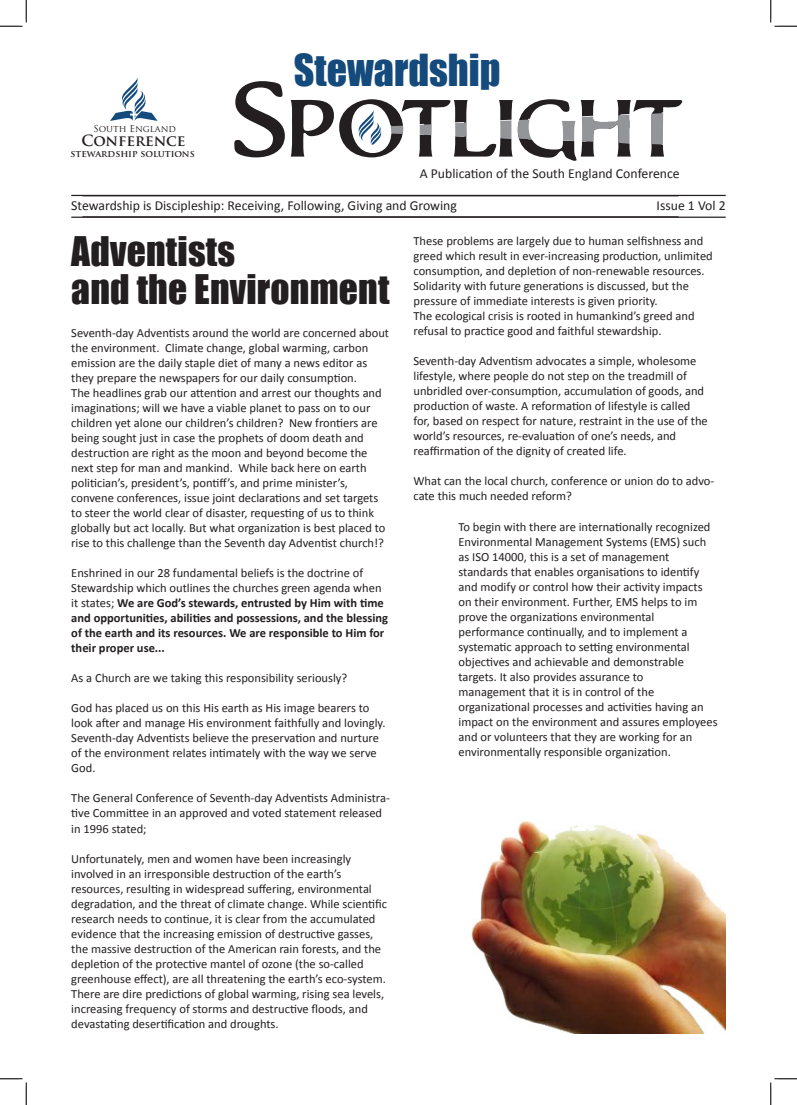
<style>
.page{position:relative;width:797px;height:1105px;background:#fff}
.page>*{position:absolute;margin:0;border:0;box-sizing:border-box;transform-origin:0 0}
.t1{font:40.5px "Impact";color:#144a7c}
.t2{font:37.5px "Impact";letter-spacing:.005em;color:#231f20}
.t3{font:700 15px "Trajan Pro";color:#231f20}
.t4{font:13.75px "Calibri";color:#231f20}
.t5{font:12.5px/15px "Calibri";color:#231f20}
.t6{font:700 12.5px/15px "Calibri";color:#231f20}
.t7{font:700 9.25px "Trajan Pro";color:#231f20}
.t8{font:9.25px "Trajan Pro";color:#231f20}
.s1{font-weight:400}
</style>
<div class="page">
<svg style="left:234px;top:81px;width:448px;height:80px"></svg>
<svg style="left:358px;top:110px;width:324px;height:36px"></svg>
<hr style="left:82px;top:196px;width:596px;height:1px;background:#231f20">
<svg style="left:110px;top:77px;width:48px;height:44px"></svg>
<hr style="left:71px;top:195px;width:654px;height:1px;background:#231f20">
<hr style="left:71px;top:217px;width:654px;height:1px;background:#231f20">
<img style="left:471px;top:821px;width:254px;height:213px">
<svg style="left:0;top:0;width:27px;height:27px"></svg>
<svg style="left:0;top:1078px;width:27px;height:27px"></svg>
<svg style="left:770px;top:0;width:27px;height:27px"></svg>
<svg style="left:770px;top:1078px;width:27px;height:27px"></svg>
<p class="t8" style="left:93px;top:123px;width:84px">South England</p>
<p class="t3" style="left:82px;top:131px;width:105px">CONFERENCE</p>
<p class="t7" style="left:71px;top:147px;width:126px">STEWARDSHIP SOLUTIONS</p>
<h1 class="t1" style="left:294px;top:38px;width:208px">Stewardship</h1>
<p class="t4" style="left:420px;top:165px;width:261px">A Publication of the South England Conference</p>
<p class="t4" style="left:71px;top:197px;width:387px">Stewardship is Discipleship: Receiving, Following, Giving and Growing</p>
<p class="t4" style="left:656px;top:197px;width:71px">Issue 1 Vol 2</p>
<p class="t2" style="left:71px;top:222px;width:165px">Adventists</p>
<p class="t2" style="left:71px;top:261px;width:320px">and the Environment</p>
<p class="t5" style="left:71px;top:326px;width:319px">Seventh-day Adventists around the world are concerned about the environment. Climate change, global warming, carbon emission are the daily staple diet of many a news editor as they prepare the newspapers for our daily consumption.</p>
<p class="t5" style="left:71px;top:386px;width:312px">The headlines grab our attention and arrest our thoughts and imaginations; will we have a viable planet to pass on to our children yet alone our children’s children? New frontiers are being sought just in case the prophets of doom death and</p>
<p class="t5" style="left:71px;top:446px;width:298px">destruction are right as the moon and beyond become the next step for man and mankind. While back here on earth</p>
<p class="t5" style="left:71px;top:476px;width:278px">politician’s, president’s, pontiff’s, and prime minister’s,</p>
<p class="t5" style="left:71px;top:491px;width:316px">convene conferences, issue joint declarations and set targets to steer the world clear of disaster, requesting of us to think globally but act locally. But what organization is best placed to rise to this challenge than the Seventh day Adventist church!?</p>
<p class="t6" style="left:71px;top:566px;width:318px"><span class="s1">Enshrined in our 28 fundamental beliefs is the doctrine of Stewardship which outlines the churches green agenda when it states;</span> We are God’s stewards, entrusted by Him with time and opportunities, abilities and possessions, and the blessing of the earth and its resources. We are responsible to Him for their proper use...</p>
<p class="t5" style="left:71px;top:671px;width:277px">As a Church are we taking this responsibility seriously?</p>
<p class="t5" style="left:71px;top:701px;width:316px">God has placed us on this His earth as His image bearers to look after and manage His environment faithfully and lovingly.<br>Seventh-day Adventists believe the preservation and nurture of the environment relates intimately with the way we serve God.</p>
<p class="t5" style="left:71px;top:791px;width:320px">The General Conference of Seventh-day Adventists Administra&shy;tive Committee in an approved and voted statement released in 1996 stated;</p>
<p class="t5" style="left:71px;top:851px;width:281px">Unfortunately, men and women have been increasingly</p>
<p class="t5" style="left:71px;top:866px;width:271px">involved in an irresponsible destruction of the earth’s</p>
<p class="t5" style="left:71px;top:881px;width:317px">resources, resulting in widespread suffering, environmental degradation, and the threat of climate change. While scientific research needs to continue, it is clear from the accumulated evidence that the increasing emission of destructive gasses, the massive destruction of the American rain forests, and the depletion of the protective mantel of ozone (the so-called greenhouse effect), are all threatening the earth’s eco-system.<br>There are dire predictions of global warming, rising sea levels, increasing frequency of storms and destructive floods, and devastating desertification and droughts.</p>
<p class="t5" style="left:413px;top:234px;width:301px">These problems are largely due to human selfishness and greed which result in ever-increasing production, unlimited consumption, and depletion of non-renewable resources.<br>Solidarity with future generations is discussed, but the</p>
<p class="t5" style="left:413px;top:294px;width:246px">pressure of immediate interests is given priority.</p>
<p class="t5" style="left:413px;top:309px;width:283px">The ecological crisis is rooted in humankind’s greed and refusal to practice good and faithful stewardship.</p>
<p class="t5" style="left:413px;top:354px;width:284px">Seventh-day Adventism advocates a simple, wholesome</p>
<p class="t5" style="left:413px;top:369px;width:275px">lifestyle, where people do not step on the treadmill of</p>
<p class="t5" style="left:413px;top:384px;width:292px">unbridled over-consumption, accumulation of goods, and</p>
<p class="t5" style="left:413px;top:399px;width:296px">production of waste. A reformation of lifestyle is called for, based on respect for nature, restraint in the use of the world’s resources, re-evaluation of one’s needs, and</p>
<p class="t5" style="left:413px;top:444px;width:215px">reaffirmation of the dignity of created life.</p>
<p class="t5" style="left:413px;top:474px;width:302px">What can the local church, conference or union do to advo&shy;cate this much needed reform?</p>
<p class="t5" style="left:458px;top:519px;width:253px">To begin with there are internationally recognized<br>Environmental Management Systems (EMS) such as ISO 14000, this is a set of management</p>
<p class="t5" style="left:458px;top:564px;width:242px">standards that enables organisations to identify</p>
<p class="t5" style="left:458px;top:579px;width:246px">and modify or control how their activity impacts on their environment. Further, EMS helps to im prove the organizations environmental</p>
<p class="t5" style="left:458px;top:624px;width:230px">performance continually, and to implement a</p>
<p class="t5" style="left:458px;top:639px;width:233px">systematic approach to setting environmental objectives and achievable and demonstrable</p>
<p class="t5" style="left:458px;top:669px;width:186px">targets. It also provides assurance to</p>
<p class="t5" style="left:458px;top:684px;width:197px">management that it is in control of the</p>
<p class="t5" style="left:458px;top:699px;width:260px">organizational processes and activities having an impact on the environment and assures employees and or volunteers that they are working for an</p>
<p class="t5" style="left:458px;top:744px;width:214px">environmentally responsible organization.</p>
</div>
